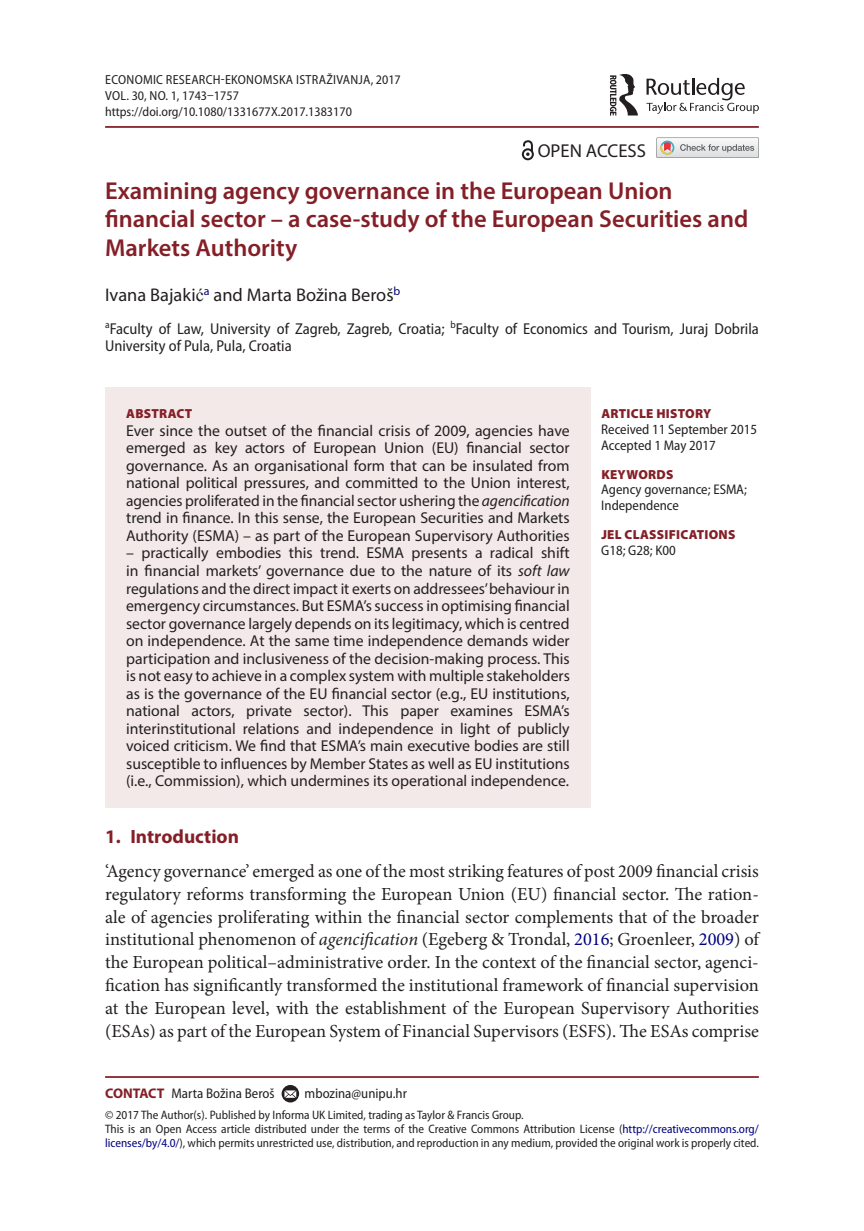
<style>
.page{position:relative;width:864px;height:1231px;background:#fff}
.page>*{position:absolute;margin:0;border:0;box-sizing:border-box;transform-origin:0 0}
.t1{font:600 24.5px/28px "Myriad Pro";color:#841f27}
.t2{font:700 19.25px "Myriad Pro";color:#841f27}
.t3{font:18.72px "Myriad Pro";color:#231f20}
.t4{font:18.38px/22.8px "Minion Pro";color:#231f20;text-align:justify}
.t5{font:18.38px "Myriad Pro";color:#231f20}
.t6{font:15.75px/17.5px "Myriad Pro";color:#231f20;text-align:justify}
.t7{font:semi-condensed 15.75px/17.5px "Myriad Pro";color:#231f20}
.t8{font:semi-condensed 14px/15.8px "Myriad Pro";color:#231f20}
.t9{font:semi-condensed 13.12px/15.8px "Myriad Pro";color:#231f20}
.t10{font:900 13.12px "Myriad Pro";letter-spacing:.02em;color:#841f27}
.t11{font:semi-condensed 12.25px/14px "Myriad Pro";color:#231f20}
.s1{font-family:"Times New Roman PSMT unicode"}
.s2{font-style:italic}
.s3{color:#000080}
.s4{font-weight:700;font-stretch:normal;color:#841f27}
</style>
<div class="page">
<hr style="left:105px;top:126px;width:653px;height:2px;background:#841f27">
<div style="left:105px;top:387px;width:485px;height:420px;background:#f3e9e9"></div>
<hr style="left:105px;top:1075px;width:653px;height:2px;background:#841f27">
<svg style="left:281px;top:1084px;width:18px;height:18px"></svg>
<svg style="left:284px;top:1090px;width:12px;height:7px"></svg>
<svg style="left:646px;top:78px;width:112px;height:36px"></svg>
<svg style="left:609px;top:74px;width:28px;height:42px"></svg>
<svg style="left:521px;top:140px;width:12px;height:20px"></svg>
<svg style="left:656px;top:137px;width:102px;height:21px"></svg>
<p class="t9" style="left:105px;top:72px;width:297px">Economic Research-Ekonomska Istraživanja, 2017<br>VOL. 30, NO. 1, 1743–1757 https://doi.org/10.1080/1331677X.2017.1383170</p>
<p class="t3" style="left:537px;top:140px;width:110px">OPEN ACCESS</p>
<h1 class="t1" style="left:105px;top:177px;width:644px">Examining agency governance in the European Union financial sector – a case-study of the European Securities and<br>Markets Authority</h1>
<p class="t5" style="left:105px;top:284px;width:297px">Ivana Bajaki<span class="s1">ć</span><sup>a</sup> and Marta Božina Beroš<sup>b</sup></p>
<p class="t7" style="left:105px;top:320px;width:655px"><sup>a</sup>Faculty of Law, University of Zagreb, Zagreb, Croatia; <sup>b</sup>Faculty of Economics and Tourism, Juraj Dobrila<br>University of Pula, Pula, Croatia</p>
<p class="t10" style="left:126px;top:406px;width:68px">ABSTRACT</p>
<p class="t6" style="left:126px;top:421px;width:445px">Ever since the outset of the financial crisis of 2009, agencies have emerged as key actors of European Union (EU) financial sector governance. As an organisational form that can be insulated from national political pressures, and committed to the Union interest, agencies proliferated in the financial sector ushering the <span class="s2">agencification </span>trend in finance. In this sense, the European Securities and Markets Authority (ESMA) – as part of the European Supervisory Authorities</p>
<p class="t6" style="left:126px;top:544px;width:445px">– practically embodies this trend. ESMA presents a radical shift in financial markets’ governance due to the nature of its <span class="s2">soft law </span>regulations and the direct impact it exerts on addressees’ behaviour in emergency circumstances. But ESMA’s success in optimising financial sector governance largely depends on its legitimacy, which is centred on independence. At the same time independence demands wider participation and inclusiveness of the decision-making process. This is not easy to achieve in a complex system with multiple stakeholders as is the governance of the EU financial sector (e.g., EU institutions, national actors, private sector). This paper examines ESMA’s interinstitutional relations and independence in light of publicly voiced criticism. We find that ESMA’s main executive bodies are still susceptible to influences by Member States as well as EU institutions (i.e., Commission), which undermines its operational independence.</p>
<p class="t10" style="left:601px;top:406px;width:111px">ARTICLE HISTORY</p>
<p class="t8" style="left:601px;top:421px;width:157px">Received 11 September 2015<br>Accepted 1 May 2017</p>
<p class="t10" style="left:601px;top:466px;width:74px">KEYWORDS</p>
<p class="t8" style="left:601px;top:482px;width:147px">Agency governance; ESMA;<br>Independence</p>
<p class="t10" style="left:601px;top:527px;width:136px">JEL CLASSIFICATIONS</p>
<p class="t8" style="left:601px;top:542px;width:76px">G18; G28; K00</p>
<p class="t2" style="left:105px;top:823px;width:135px">1. Introduction</p>
<p class="t4" style="left:105px;top:859px;width:655px">‘Agency governance’ emerged as one of the most striking features of post 2009 financial crisis regulatory reforms transforming the European Union (EU) financial sector. The ration&shy;ale of agencies proliferating within the financial sector complements that of the broader institutional phenomenon of <span class="s2">agencification</span> (Egeberg &amp; Trondal, <span class="s3">2016</span>; Groenleer, <span class="s3">2009</span>) of the European political–administrative order. In the context of the financial sector, agenci&shy;fication has significantly transformed the institutional framework of financial supervision at the European level, with the establishment of the European Supervisory Authorities (ESAs) as part of the European System of Financial Supervisors (ESFS). The ESAs comprise</p>
<p class="t8" style="left:105px;top:1085px;width:171px"><span class="s4">CONTACT</span> Marta Božina Beroš</p>
<p class="t8" style="left:304px;top:1085px;width:104px">mbozina@unipu.hr</p>
<p class="t11" style="left:105px;top:1107px;width:655px">© 2017 The Author(s). Published by Informa UK Limited, trading as Taylor &amp; Francis Group.<br>This is an Open Access article distributed under the terms of the Creative Commons Attribution License (<span class="s3">http://creativecommons.org/ licenses/by/4.0/</span>), which permits unrestricted use, distribution, and reproduction in any medium, provided the original work is properly cited.</p>
</div>
